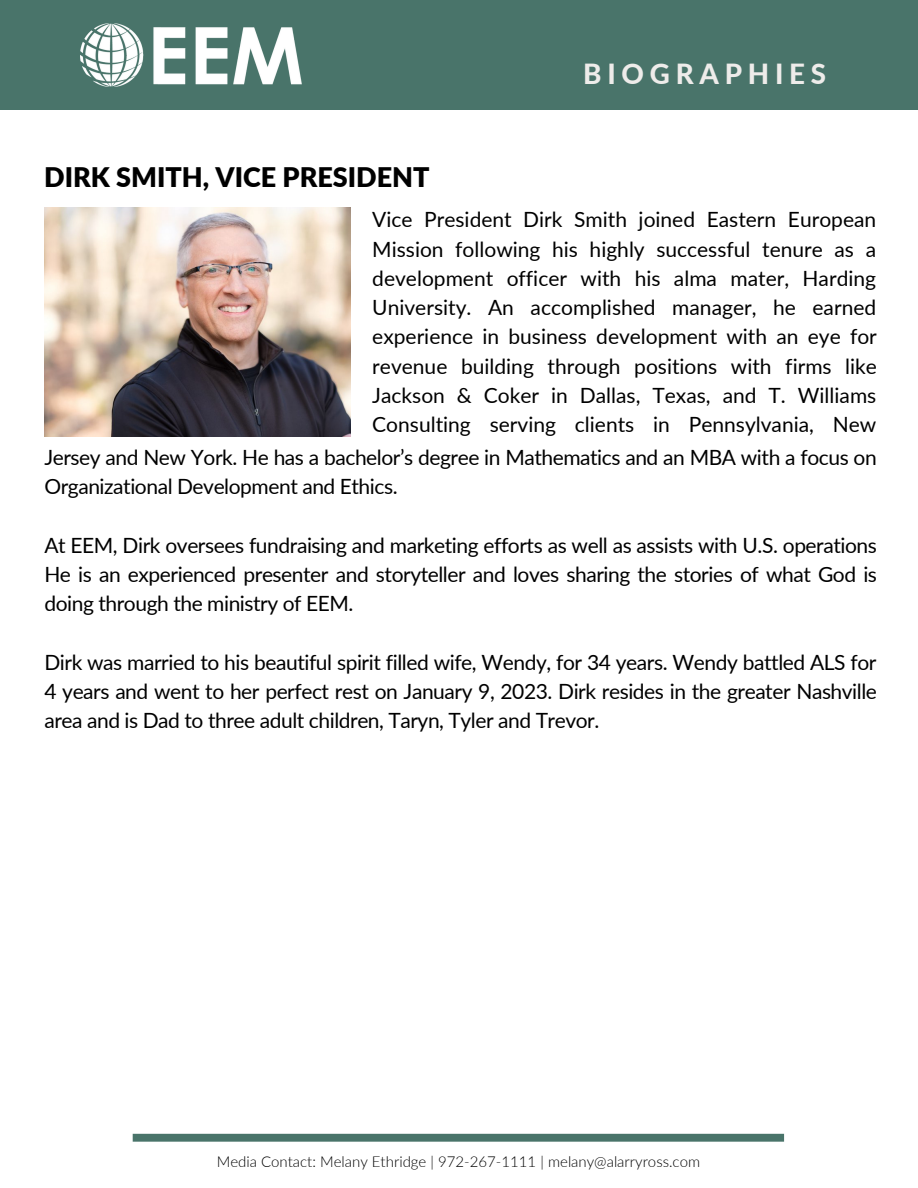
<style>
.page{position:relative;width:918px;height:1188px;background:#fff}
.page>*{position:absolute;margin:0;border:0;box-sizing:border-box;transform-origin:0 0}
.t1{font:800 27.75px "Lato";letter-spacing:.21em;color:#eeecea}
.t2{font:900 27px "Lato";color:#000}
.t3{font:21px/29.2px "Lato";letter-spacing:-.02em;color:#000;text-align:justify}
.t4{font:21px "Lato";color:#fff}
.t5{font:300 15px "Lato";color:#000}
.s1{color:#fff}
</style>
<div class="page">
<div style="left:1px;top:0;width:917px;height:109px;background:#49746a"></div>
<img style="left:81px;top:23px;width:220px;height:63px">
<div style="left:133px;top:1134px;width:651px;height:8px;background:#49746a"></div>
<img style="left:44px;top:207px;width:306px;height:230px">
<p class="t2" style="left:44px;top:160px;width:387px">DIRK SMITH, VICE PRESIDENT</p>
<p class="t1" style="left:583px;top:57px;width:244px">BIOGRAPHIES</p>
<p class="t3" style="left:372px;top:205px;width:506px">Vice President Dirk Smith joined Eastern European Mission following his highly successful tenure as a development officer with his alma mater, Harding University. An accomplished manager, he earned experience in business development with an eye for revenue building through positions with firms like Jackson &amp; Coker in Dallas, Texas, and T. Williams Consulting serving clients in Pennsylvania, New <span class="s1">.</span></p>
<p class="t4" style="left:431px;top:441px;width:6px">.</p>
<p class="t4" style="left:516px;top:441px;width:6px">.</p>
<p class="t3" style="left:44px;top:442px;width:834px">Jersey and New York. He has a bachelor’s degree in Mathematics and an MBA with a focus on<br>Organizational Development and Ethics.</p>
<p class="t3" style="left:44px;top:530px;width:834px">At EEM, Dirk oversees fundraising and marketing efforts as well as assists with U.S. operations He is an experienced presenter and storyteller and loves sharing the stories of what God is doing through the ministry of EEM.</p>
<p class="t3" style="left:44px;top:647px;width:834px">Dirk was married to his beautiful spirit filled wife, Wendy, for 34 years. Wendy battled ALS for 4 years and went to her perfect rest on January 9, 2023. Dirk resides in the greater Nashville area and is Dad to three adult children, Taryn, Tyler and Trevor.</p>
<p class="t5" style="left:217px;top:1152px;width:485px">Media Contact: Melany Ethridge | 972-267-1111 | melany@alarryross.com</p>
</div>
